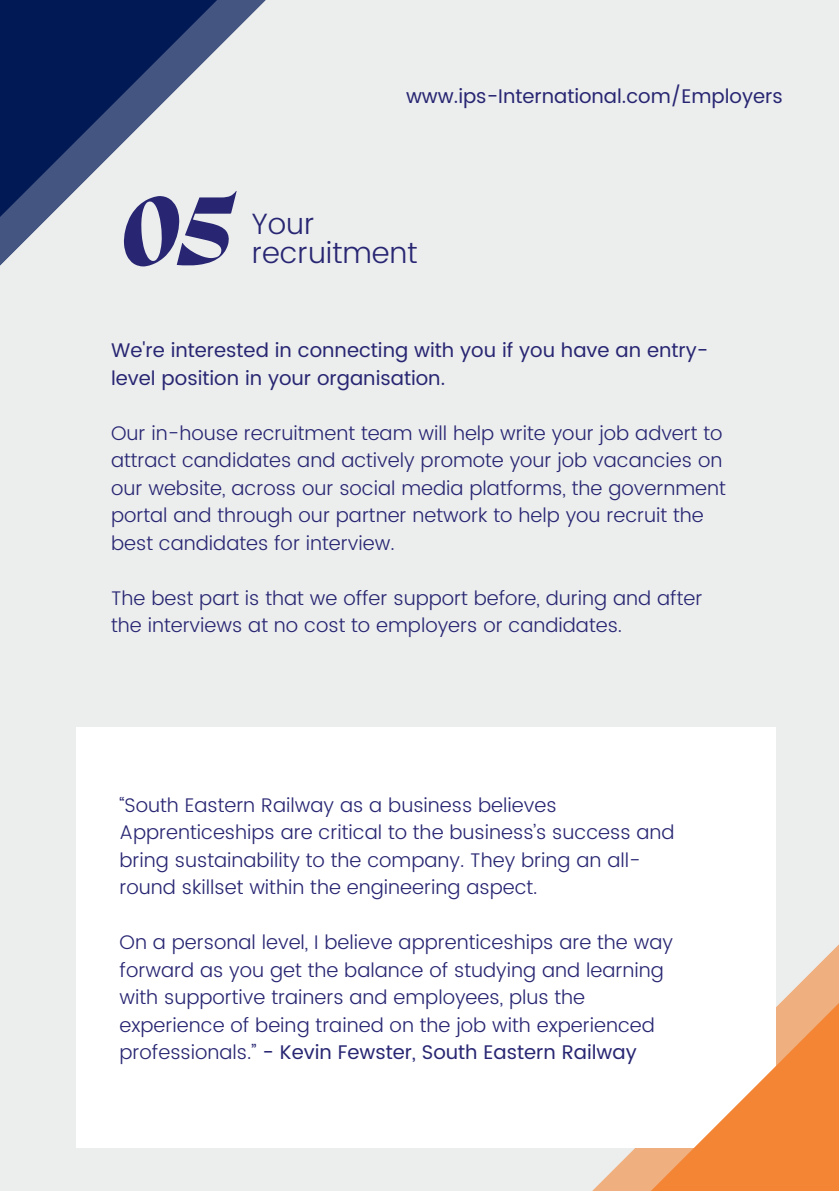
<style>
.page{position:relative;width:839px;height:1191px;background:#fff}
.page>*{position:absolute;margin:0;border:0;box-sizing:border-box;transform-origin:0 0}
.t1{font:italic 800 100px "Migra";color:#282672}
.t2{font:300 29.4px/29px "Poppins";color:#282672}
.t3{font:300 19.8px/27.4px "Poppins";color:#282672}
.t4{font:19.8px/27.4px "Poppins";color:#282672}
.s1{font-weight:400}
</style>
<div class="page">
<div style="left:0;top:0;width:838px;height:1191px;background:#eceeee"></div>
<div style="left:76px;top:727px;width:699px;height:420px;background:#fff"></div>
<svg style="left:368px;top:751px;width:470px;height:440px"></svg>
<svg style="left:0;top:0;width:266px;height:266px"></svg>
<p class="t4" style="left:406px;top:83px;width:378px">www.ips-International.com/Employers</p>
<h1 class="t1" style="left:121px;top:168px;width:113px">05</h1>
<h2 class="t2" style="left:252px;top:211px;width:167px">Your recruitment</h2>
<p class="t4" style="left:111px;top:337px;width:598px">We're interested in connecting with you if you have an entry&shy;level position in your organisation.</p>
<p class="t3" style="left:111px;top:420px;width:616px">Our in-house recruitment team will help write your job advert to attract candidates and actively promote your job vacancies on our website, across our social media platforms, the government portal and through our partner network to help you recruit the best candidates for interview.</p>
<p class="t3" style="left:111px;top:585px;width:592px">The best part is that we offer support before, during and after the interviews at no cost to employers or candidates.</p>
<p class="t3" style="left:120px;top:792px;width:556px">“South Eastern Railway as a business believes Apprenticeships are critical to the business’s success and bring sustainability to the company. They bring an all&shy;round skillset within the engineering aspect.</p>
<p class="t3" style="left:120px;top:930px;width:555px">On a personal level, I believe apprenticeships are the way forward as you get the balance of studying and learning with supportive trainers and employees, plus the experience of being trained on the job with experienced professionals.” <span class="s1">- Kevin Fewster, South Eastern Railway</span></p>
</div>
